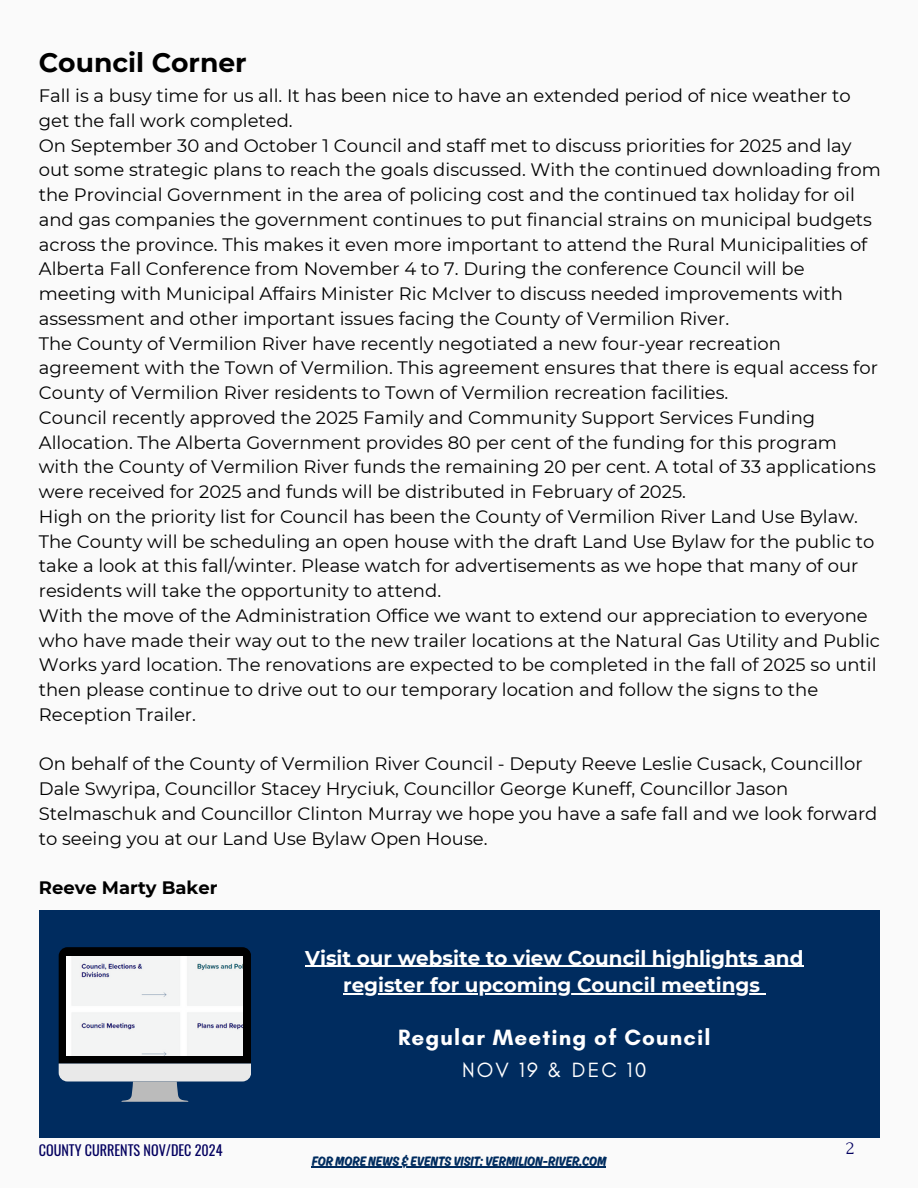
<style>
.page{position:relative;width:918px;height:1188px;background:#fafafa}
.page>*{position:absolute;margin:0;border:0;box-sizing:border-box;transform-origin:0 0}
.t1{font:700 26.7px "Montserrat";color:#000}
.t2{font:700 22.5px "Glacial Indifference";letter-spacing:.05em;color:#fff}
.t3{font:21px "Glacial Indifference";letter-spacing:.1em;color:#fff}
.t4{font:700 19.8px "Montserrat";color:#fff}
.t5{font:18.6px "Forum";color:#03005f}
.t6{font:18px/24.8px "Montserrat";color:#000}
.t7{font:700 18px "Montserrat";color:#000}
.t8{font:14.25px "Ahkio";color:#002c5f}
.t9{font:14.25px "Oswald";color:#03005f}
</style>
<div class="page">
<div style="left:39px;top:911px;width:841px;height:227px;background:#002c5f"></div>
<svg style="left:59px;top:947px;width:192px;height:155px"></svg>
<img style="left:67px;top:956px;width:176px;height:99px">
<hr style="left:305px;top:966px;width:498px;height:1px;background:#fff">
<hr style="left:343px;top:993px;width:417px;height:1px;background:#fff">
<hr style="left:312px;top:1167px;width:294px;height:1px;background:#002c5f">
<h2 class="t1" style="left:39px;top:46px;width:209px">Council Corner</h2>
<h1 class="t6" style="left:39px;top:83px;width:844px">Fall is a busy time for us all. It has been nice to have an extended period of nice weather to get the fall work completed.<br>On September 30 and October 1 Council and staff met to discuss priorities for 2025 and lay out some strategic plans to reach the goals discussed. With the continued downloading from the Provincial Government in the area of policing cost and the continued tax holiday for oil and gas companies the government continues to put financial strains on municipal budgets across the province. This makes it even more important to attend the Rural Municipalities of Alberta Fall Conference from November 4 to 7. During the conference Council will be meeting with Municipal Affairs Minister Ric McIver to discuss needed improvements with assessment and other important issues facing the County of Vermilion River.<br>The County of Vermilion River have recently negotiated a new four-year recreation agreement with the Town of Vermilion. This agreement ensures that there is equal access for County of Vermilion River residents to Town of Vermilion recreation facilities.<br>Council recently approved the 2025 Family and Community Support Services Funding Allocation. The Alberta Government provides 80 per cent of the funding for this program with the County of Vermilion River funds the remaining 20 per cent. A total of 33 applications were received for 2025 and funds will be distributed in February of 2025.<br>High on the priority list for Council has been the County of Vermilion River Land Use Bylaw.<br>The County will be scheduling an open house with the draft Land Use Bylaw for the public to take a look at this fall/winter. Please watch for advertisements as we hope that many of our residents will take the opportunity to attend.<br>With the move of the Administration Office we want to extend our appreciation to everyone who have made their way out to the new trailer locations at the Natural Gas Utility and Public Works yard location. The renovations are expected to be completed in the fall of 2025 so until then please continue to drive out to our temporary location and follow the signs to the Reception Trailer.</h1>
<h5 class="t6" style="left:39px;top:752px;width:840px">On behalf of the County of Vermilion River Council - Deputy Reeve Leslie Cusack, Councillor Dale Swyripa, Councillor Stacey Hryciuk, Councillor George Kuneff, Councillor Jason Stelmaschuk and Councillor Clinton Murray we hope you have a safe fall and we look forward to seeing you at our Land Use Bylaw Open House.</h5>
<h5 class="t7" style="left:39px;top:877px;width:180px">Reeve Marty Baker</h5>
<p class="t4" style="left:305px;top:945px;width:500px">Visit our website to view Council highlights and</p>
<h4 class="t4" style="left:343px;top:973px;width:418px">register for upcoming Council meetings</h4>
<p class="t9" style="left:39px;top:1139px;width:185px">COUNTY CURRENTS NOV/DEC 2024</p>
<p class="t2" style="left:398px;top:1023px;width:314px">Regular Meeting of Council</p>
<p class="t3" style="left:462px;top:1057px;width:186px">NOV 19 &amp; DEC 10</p>
<p class="t8" style="left:312px;top:1152px;width:296px">FORMORE NEWS &amp; EVENTS VISIT: VERMILION-RIVER.COM</p>
<h3 class="t5" style="left:846px;top:1138px;width:10px">2</h3>
</div>
